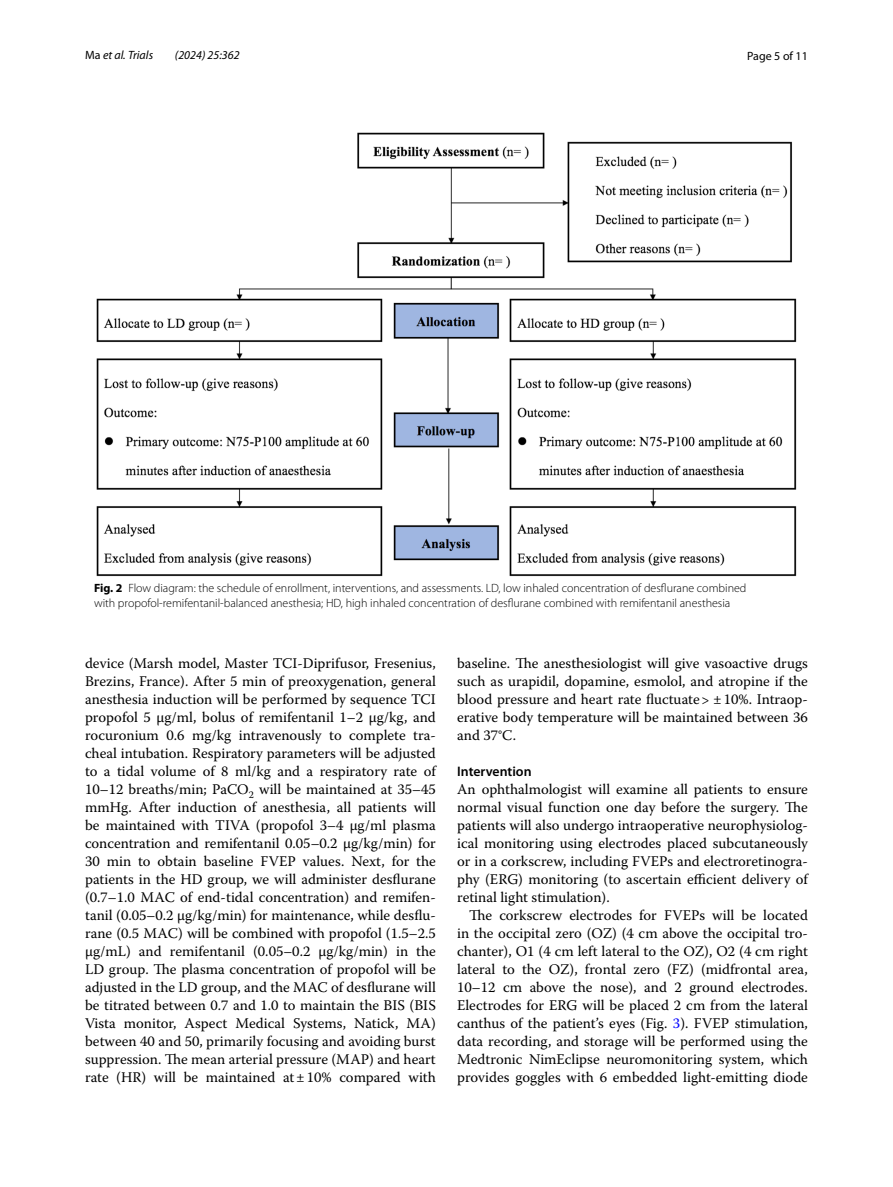
<style>
.page{position:relative;width:893px;height:1187px;background:#fff}
.page>*{position:absolute;margin:0;border:0;box-sizing:border-box;transform-origin:0 0}
.t1{font:14.7px/18px "Warnock Pro";color:#000;text-align:justify}
.t2{font:600 13.8px "Myriad Pro";color:#000}
.t3{font:300 12px/15px "Myriad Pro";color:#000}
.t4{font:italic 12px "Myriad Pro";color:#000}
.t5{font:12px "Myriad Pro";color:#000}
.s1{font-style:normal}
.s2{font-weight:700}
.s3{color:#00f}
</style>
<div class="page">
<img style="left:96px;top:133px;width:701px;height:443px">
<p class="t4" style="left:85px;top:48px;width:70px"><span class="s1">Ma</span> et al. Trials</p>
<p class="t4" style="left:175px;top:48px;width:66px">(2024) 25:362</p>
<p class="t5" style="left:747px;top:48px;width:62px">Page 5 of 11</p>
<p class="t3" style="left:94px;top:580px;width:654px"><span class="s2">Fig. 2</span> Flow diagram: the schedule of enrollment, interventions, and assessments. LD, low inhaled concentration of desflurane combined with propofol-remifentanil-balanced anesthesia; HD, high inhaled concentration of desflurane combined with remifentanil anesthesia</p>
<p class="t1" style="left:85px;top:653px;width:352px">device (Marsh model, Master TCI-Diprifusor, Fresenius, Brezins, France). After 5 min of preoxygenation, general anesthesia induction will be performed by sequence TCI propofol 5 μg/ml, bolus of remifentanil 1–2 μg/kg, and rocuronium 0.6 mg/kg intravenously to complete tra&shy;cheal intubation. Respiratory parameters will be adjusted to a tidal volume of 8 ml/kg and a respiratory rate of 10–12 breaths/min; PaCO<sub>2</sub> will be maintained at 35–45 mmHg. After induction of anesthesia, all patients will be maintained with TIVA (propofol 3–4 μg/ml plasma concentration and remifentanil 0.05–0.2 μg/kg/min) for 30 min to obtain baseline FVEP values. Next, for the patients in the HD group, we will administer desflurane (0.7–1.0 MAC of end-tidal concentration) and remifen&shy;tanil (0.05–0.2 μg/kg/min) for maintenance, while desflu&shy;rane (0.5 MAC) will be combined with propofol (1.5–2.5 μg/mL) and remifentanil (0.05–0.2 μg/kg/min) in the LD group. The plasma concentration of propofol will be adjusted in the LD group, and the MAC of desflurane will be titrated between 0.7 and 1.0 to maintain the BIS (BIS Vista monitor, Aspect Medical Systems, Natick, MA) between 40 and 50, primarily focusing and avoiding burst suppression. The mean arterial pressure (MAP) and heart rate (HR) will be maintained at±10% compared with</p>
<p class="t1" style="left:457px;top:653px;width:352px">baseline. The anesthesiologist will give vasoactive drugs such as urapidil, dopamine, esmolol, and atropine if the blood pressure and heart rate fluctuate&gt; ±10%. Intraop&shy;erative body temperature will be maintained between 36 and 37°C.</p>
<p class="t2" style="left:457px;top:762px;width:76px">Intervention</p>
<p class="t1" style="left:457px;top:779px;width:352px">An ophthalmologist will examine all patients to ensure normal visual function one day before the surgery. The patients will also undergo intraoperative neurophysiolog&shy;ical monitoring using electrodes placed subcutaneously or in a corkscrew, including FVEPs and electroretinogra&shy;phy (ERG) monitoring (to ascertain efficient delivery of retinal light stimulation).</p>
<p class="t1" style="left:457px;top:905px;width:352px;text-indent:12px">The corkscrew electrodes for FVEPs will be located in the occipital zero (OZ) (4 cm above the occipital tro&shy;chanter), O1 (4 cm left lateral to the OZ), O2 (4 cm right lateral to the OZ), frontal zero (FZ) (midfrontal area, 10–12 cm above the nose), and 2 ground electrodes.<br>Electrodes for ERG will be placed 2 cm from the lateral canthus of the patient’s eyes (Fig. <span class="s3">3</span>). FVEP stimulation, data recording, and storage will be performed using the Medtronic NimEclipse neuromonitoring system, which provides goggles with 6 embedded light-emitting diode</p>
</div>
